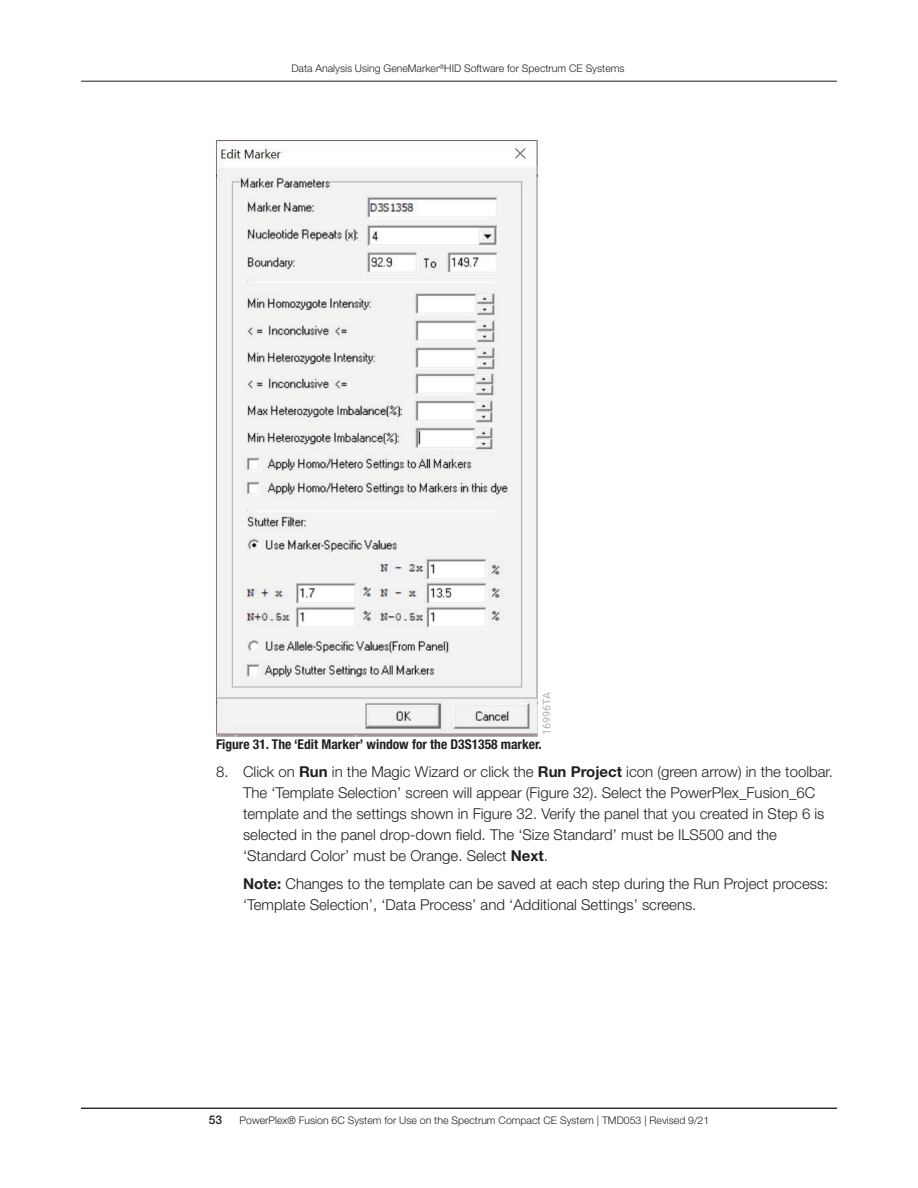
<style>
.page{position:relative;width:918px;height:1188px;background:#fff}
.page>*{position:absolute;margin:0;border:0;box-sizing:border-box;transform-origin:0 0}
.Body_Copy{font:300 15px/21px "Helvetica Neue";color:#231f20}
.t1{font:700 condensed 13.5px "Helvetica Neue";color:#231f20}
.t2{font:500 12px "Helvetica Neue";color:#231f20}
.t3{font:10.65px "Roboto";letter-spacing:.01em;color:#afb0b0}
.t4{font:300 10.5px "Helvetica Neue";color:#231f20}
.s1{font-weight:700}
</style>
<div class="page">
<hr style="left:81px;top:1108px;width:756px;height:1px;background:#231f20">
<hr style="left:81px;top:81px;width:756px;height:1px;background:#231f20">
<img style="left:216px;top:140px;width:322px;height:596px">
<p class="t4" style="left:291px;top:62px;width:335px">Data Analysis Using GeneMarker<sup>®</sup>HID Software for Spectrum CE Systems</p>
<p class="t3" style="left:540px;top:735px;width:45px;rotate:-90deg">16996TA</p>
<p class="Body_Copy" style="left:243px;top:761px;width:592px;text-indent:-27px">8. Click on <span class="s1">Run</span> in the Magic Wizard or click the <span class="s1">Run Project</span> icon (green arrow) in the toolbar.<br>The ‘Template Selection’ screen will appear (Figure 32). Select the PowerPlex_Fusion_6C template and the settings shown in Figure 32. Verify the panel that you created in Step 6 is selected in the panel drop-down field. The ‘Size Standard’ must be ILS500 and the ‘Standard Color’ must be Orange. Select <span class="s1">Next</span>.</p>
<p class="Body_Copy" style="left:243px;top:873px;width:587px"><span class="s1">Note:</span> Changes to the template can be saved at each step during the Run Project process: ‘Template Selection’, ‘Data Process’ and ‘Additional Settings’ screens.</p>
<p class="t1" style="left:216px;top:736px;width:327px">Figure 31. The ‘Edit Marker’ window for the D3S1358 marker.</p>
<p class="t2" style="left:209px;top:1112px;width:15px">53</p>
<p class="t4" style="left:240px;top:1114px;width:471px">PowerPlex® Fusion 6C System for Use on the Spectrum Compact CE System | TMD053 | Revised 9/21</p>
</div>
